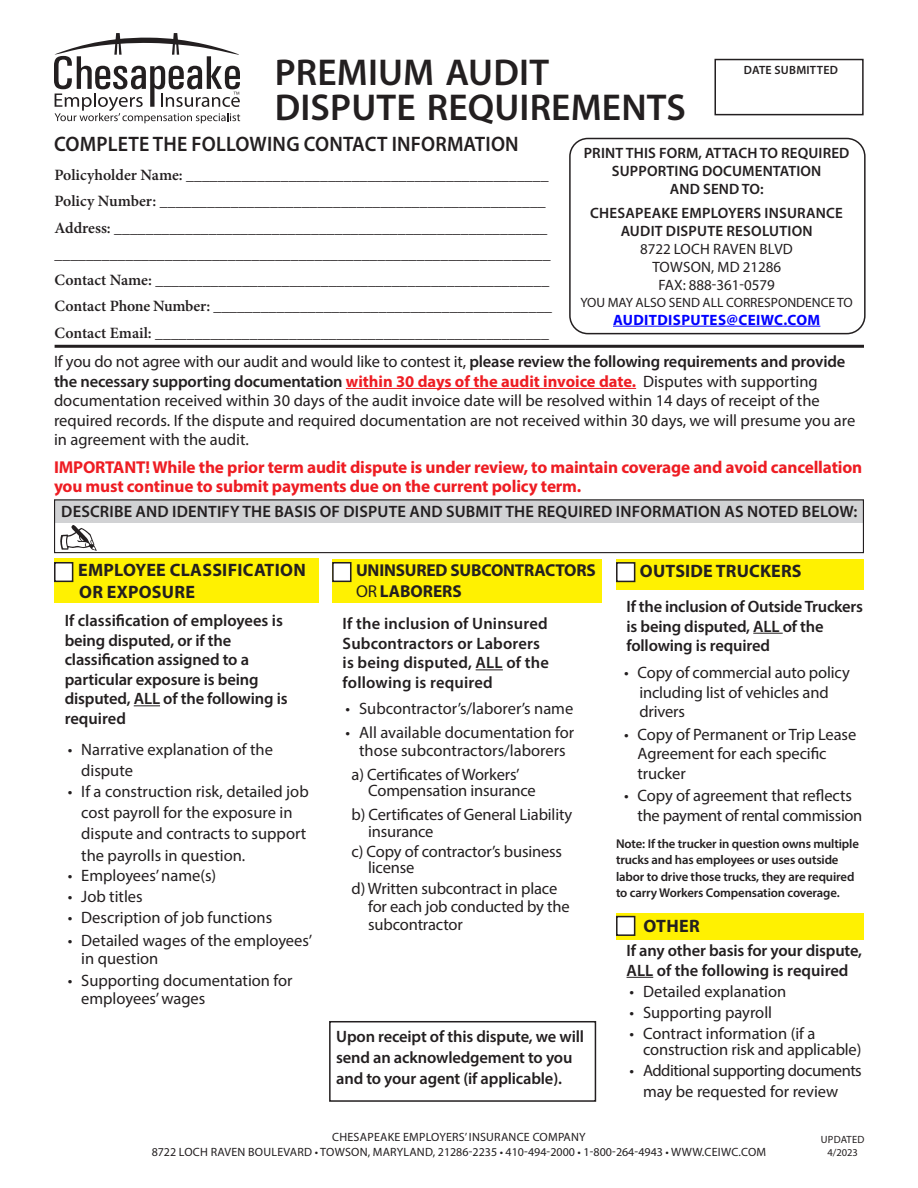
<style>
.page{position:relative;width:918px;height:1188px;background:#fff}
.page>*{position:absolute;margin:0;border:0;box-sizing:border-box;transform-origin:0 0}
.t1{font:600 37.5px "Myriad Pro";letter-spacing:.005em;color:#231f20}
.t2{font:600 21px "Myriad Pro";letter-spacing:.01em;color:#231f20;scale:.95 1}
.t3{font:700 18px "Myriad Pro";letter-spacing:.015em;color:#231f20}
.t4{font:700 17.25px/18.8px "Myriad Pro";letter-spacing:-.01em;color:#ee1d23}
.t5{font:700 17.25px/21.6px "Myriad Pro";letter-spacing:-.01em;color:#231f20}
.t6{font:16.5px/19.5px "Myriad Pro";color:#231f20}
.t7{font:600 16.5px/19.5px "Myriad Pro";letter-spacing:-.01em;color:#231f20}
.t8{font:600 16.5px/19.5px "Myriad Pro";letter-spacing:.01em;color:#231f20}
.t9{font:16.5px/19.5px "Myriad Pro";letter-spacing:-.02em;color:#231f20}
.t10{font:16.5px/21px "Myriad Pro";letter-spacing:-.03em;color:#231f20}
.t11{font:600 15.75px/26.2px "Minion Pro";color:#231f20}
.t12{font:600 15px/18px "Myriad Pro";letter-spacing:.01em;color:#231f20;text-align:center}
.t13{font:15px "Myriad Pro";letter-spacing:-.005em;color:#231f20}
.t14{font:700 15px "Myriad Pro";letter-spacing:.025em;color:#00f}
.t15{font:15px "Myriad Pro";letter-spacing:.015em;color:#231f20}
.t16{font:13.5px "Myriad Pro";color:#231f20}
.t17{font:600 12.75px/16.5px "Myriad Pro";letter-spacing:-.01em;color:#231f20}
.t18{font:12px "Myriad Pro";letter-spacing:.02em;color:#231f20}
.t19{font:600 12px "Myriad Pro";letter-spacing:.02em;color:#231f20}
.t20{font:10.5px "Myriad Pro";letter-spacing:.005em;color:#231f20}
.s1{font-weight:400}
.s2{font-weight:700;color:#ee1d23}
</style>
<div class="page">
<div style="left:616px;top:913px;width:248px;height:27px;background:#fff101"></div>
<div style="left:616px;top:559px;width:248px;height:31px;background:#fff101"></div>
<hr style="left:753px;top:633px;width:30px;height:1px;background:#231f20">
<svg style="left:627px;top:977px;width:26px;height:1px"></svg>
<div style="left:54px;top:558px;width:264px;height:45px;background:#fff101"></div>
<svg style="left:54px;top:33px;width:186px;height:90px"></svg>
<div style="left:54px;top:499px;width:810px;height:24px;background:#d1d2d4"></div>
<div style="left:569px;top:138px;width:297px;height:196px;border:2px solid #231f20;border-radius:18px"></div>
<div style="left:714px;top:59px;width:150px;height:56px;border:2px solid #231f20"></div>
<hr style="left:55px;top:345px;width:809px;height:3px;background:#231f20">
<hr style="left:613px;top:326px;width:207px;height:1px;background:#00f">
<hr style="left:346px;top:388px;width:290px;height:1px;background:#ee1d23">
<svg style="left:134px;top:705px;width:26px;height:1px"></svg>
<div style="left:329px;top:1021px;width:267px;height:81px;border:2px solid #231f20"></div>
<div style="left:54px;top:499px;width:810px;height:54px;border:1px solid #231f20"></div>
<img style="left:60px;top:525px;width:37px;height:26px">
<div style="left:332px;top:559px;width:269px;height:44px;background:#fff101"></div>
<div style="left:333px;top:563px;width:18px;height:18px;background:#fff"></div>
<div style="left:332px;top:562px;width:20px;height:20px;border:2px solid #231f20"></div>
<svg style="left:476px;top:669px;width:27px;height:1px"></svg>
<div style="left:55px;top:563px;width:18px;height:18px;background:#fff"></div>
<div style="left:54px;top:562px;width:19px;height:20px;border:2px solid #231f20"></div>
<div style="left:617px;top:563px;width:18px;height:18px;background:#fff"></div>
<div style="left:616px;top:562px;width:19px;height:20px;border:2px solid #231f20"></div>
<div style="left:617px;top:917px;width:18px;height:18px;background:#fff"></div>
<div style="left:616px;top:916px;width:19px;height:20px;border:2px solid #231f20"></div>
<p class="t1" style="left:275px;top:49px;width:276px">PREMIUM AUDIT</p>
<p class="t1" style="left:275px;top:83px;width:413px">DISPUTE REQUIREMENTS</p>
<p class="t19" style="left:744px;top:62px;width:96px">DATE SUBMITTED</p>
<p class="t2" style="left:54px;top:131px;width:490px">COMPLETE THE FOLLOWING CONTACT INFORMATION</p>
<p class="t11" style="left:55px;top:162px;width:495px">Policyholder Name: ______________________________________________<br>Policy Number: _________________________________________________<br>Address: _______________________________________________________</p>
<p class="t11" style="left:55px;top:241px;width:498px">_______________________________________________________________</p>
<p class="t11" style="left:55px;top:267px;width:499px">Contact Name: __________________________________________________<br>Contact Phone Number: ___________________________________________</p>
<p class="t11" style="left:55px;top:319px;width:496px">Contact Email: __________________________________________________</p>
<p class="t12" style="left:584px;top:143px;width:267px">PRINT THIS FORM, ATTACH TO REQUIRED</p>
<p class="t12" style="left:612px;top:161px;width:211px">SUPPORTING DOCUMENTATION<br>AND SEND TO:</p>
<p class="t12" style="left:590px;top:204px;width:254px">CHESAPEAKE EMPLOYERS INSURANCE<br>AUDIT DISPUTE RESOLUTION</p>
<p class="t15" style="left:640px;top:240px;width:154px">8722 LOCH RAVEN BLVD</p>
<p class="t13" style="left:652px;top:258px;width:130px">TOWSON, MD 21286</p>
<p class="t13" style="left:659px;top:276px;width:118px">FAX: 888-361-0579</p>
<p class="t16" style="left:580px;top:294px;width:274px">YOU MAY ALSO SEND ALL CORRESPONDENCE TO</p>
<p class="t14" style="left:613px;top:310px;width:209px">AUDITDISPUTES@CEIWC.COM</p>
<p class="t7" style="left:54px;top:352px;width:793px"><span class="s1">If you do not agree with our audit and would like to contest it,</span> please review the following requirements and provide the necessary supporting documentation <span class="s2">within 30 days of the audit invoice date.</span> <span class="s1">Disputes with supporting</span></p>
<p class="t6" style="left:54px;top:391px;width:767px">documentation received within 30 days of the audit invoice date will be resolved within 14 days of receipt of the</p>
<p class="t6" style="left:54px;top:410px;width:803px">required records. If the dispute and required documentation are not received within 30 days, we will presume you are in agreement with the audit.</p>
<p class="t4" style="left:54px;top:457px;width:810px">IMPORTANT! While the prior term audit dispute is under review, to maintain coverage and avoid cancellation you must continue to submit payments due on the current policy term.</p>
<p class="t8" style="left:61px;top:501px;width:798px">DESCRIBE AND IDENTIFY THE BASIS OF DISPUTE AND SUBMIT THE REQUIRED INFORMATION AS NOTED BELOW:</p>
<p class="t3" style="left:78px;top:558px;width:229px">EMPLOYEE CLASSIFICATION</p>
<p class="t3" style="left:79px;top:580px;width:117px">OR EXPOSURE</p>
<p class="t7" style="left:65px;top:610px;width:220px">If classification of employees is</p>
<p class="t7" style="left:65px;top:630px;width:168px">being disputed, or if the</p>
<p class="t7" style="left:65px;top:649px;width:186px">classification assigned to a</p>
<p class="t7" style="left:65px;top:669px;width:195px">particular exposure is being</p>
<p class="t7" style="left:65px;top:688px;width:225px">disputed, ALL of the following is required</p>
<p class="t6" style="left:81px;top:739px;width:193px;line-height:21px;text-indent:-14px">• Narrative explanation of the dispute</p>
<p class="t6" style="left:81px;top:781px;width:229px;line-height:21px;text-indent:-14px">• If a construction risk, detailed job cost payroll for the exposure in dispute and contracts to support the payrolls in question.</p>
<p class="t6" style="left:68px;top:866px;width:150px">• Employees’ name(s)</p>
<p class="t6" style="left:68px;top:887px;width:77px">• Job titles</p>
<p class="t6" style="left:68px;top:908px;width:206px">• Description of job functions</p>
<p class="t6" style="left:68px;top:930px;width:246px">• Detailed wages of the employees’</p>
<p class="t6" style="left:81px;top:948px;width:79px">in question</p>
<p class="t6" style="left:68px;top:971px;width:226px">• Supporting documentation for</p>
<p class="t6" style="left:81px;top:989px;width:126px">employees’ wages</p>
<p class="t5" style="left:356px;top:558px;width:241px">UNINSURED SUBCONTRACTORS<br><span class="s1">OR</span> LABORERS</p>
<p class="t8" style="left:343px;top:614px;width:207px">If the inclusion of Uninsured<br>Subcontractors or Laborers</p>
<p class="t8" style="left:343px;top:653px;width:208px">is being disputed, ALL of the following is required</p>
<p class="t6" style="left:346px;top:698px;width:229px">• Subcontractor’s/laborer’s name</p>
<p class="t6" style="left:346px;top:722px;width:230px">• All available documentation for</p>
<p class="t6" style="left:359px;top:740px;width:208px">those subcontractors/laborers</p>
<p class="t6" style="left:352px;top:764px;width:170px">a) Certificates of Workers’</p>
<p class="t6" style="left:368px;top:781px;width:169px">Compensation insurance</p>
<p class="t6" style="left:352px;top:805px;width:222px">b) Certificates of General Liability</p>
<p class="t6" style="left:368px;top:821px;width:67px">insurance</p>
<p class="t6" style="left:352px;top:841px;width:212px">c) Copy of contractor’s business</p>
<p class="t6" style="left:368px;top:857px;width:48px">license</p>
<p class="t6" style="left:352px;top:878px;width:207px">d) Written subcontract in place</p>
<p class="t6" style="left:368px;top:896px;width:203px">for each job conducted by the</p>
<p class="t6" style="left:368px;top:914px;width:96px">subcontractor</p>
<p class="t7" style="left:336px;top:1026px;width:249px;line-height:21px">Upon receipt of this dispute, we will send an acknowledgement to you and to your agent (if applicable).</p>
<p class="t3" style="left:640px;top:559px;width:163px">OUTSIDE TRUCKERS</p>
<p class="t7" style="left:627px;top:596px;width:238px">If the inclusion of Outside Truckers is being disputed, ALL of the</p>
<p class="t7" style="left:627px;top:635px;width:145px">following is required</p>
<p class="t6" style="left:624px;top:663px;width:227px">• Copy of commercial auto policy</p>
<p class="t6" style="left:639px;top:682px;width:191px">including list of vehicles and drivers</p>
<p class="t6" style="left:638px;top:724px;width:220px;text-indent:-14px">• Copy of Permanent or Trip Lease<br>Agreement for each specific trucker</p>
<p class="t9" style="left:638px;top:786px;width:226px;text-indent:-14px">• Copy of agreement that reflects the payment of rental commission</p>
<p class="t17" style="left:616px;top:835px;width:244px">Note: If the trucker in question owns multiple trucks and has employees or uses outside labor to drive those trucks, they are required to carry Workers Compensation coverage.</p>
<p class="t3" style="left:644px;top:914px;width:58px">OTHER</p>
<p class="t7" style="left:627px;top:940px;width:237px">If any other basis for your dispute,<br>ALL of the following is required</p>
<p class="t6" style="left:630px;top:981px;width:158px">• Detailed explanation</p>
<p class="t6" style="left:630px;top:1002px;width:144px">• Supporting payroll</p>
<p class="t6" style="left:643px;top:1025px;width:220px;line-height:16.5px;text-indent:-14px">• Contract information (if a construction risk and applicable)</p>
<p class="t10" style="left:643px;top:1060px;width:220px;text-indent:-14px">• Additional supporting documents may be requested for review</p>
<p class="t18" style="left:332px;top:1130px;width:255px">CHESAPEAKE EMPLOYERS’ INSURANCE COMPANY</p>
<p class="t18" style="left:152px;top:1144px;width:616px">8722 LOCH RAVEN BOULEVARD • TOWSON, MARYLAND, 21286-2235 • 410-494-2000 • 1-800-264-4943 • WWW.CEIWC.COM</p>
<p class="t20" style="left:821px;top:1133px;width:45px">UPDATED</p>
<p class="t20" style="left:827px;top:1146px;width:32px">4/2023</p>
</div>
